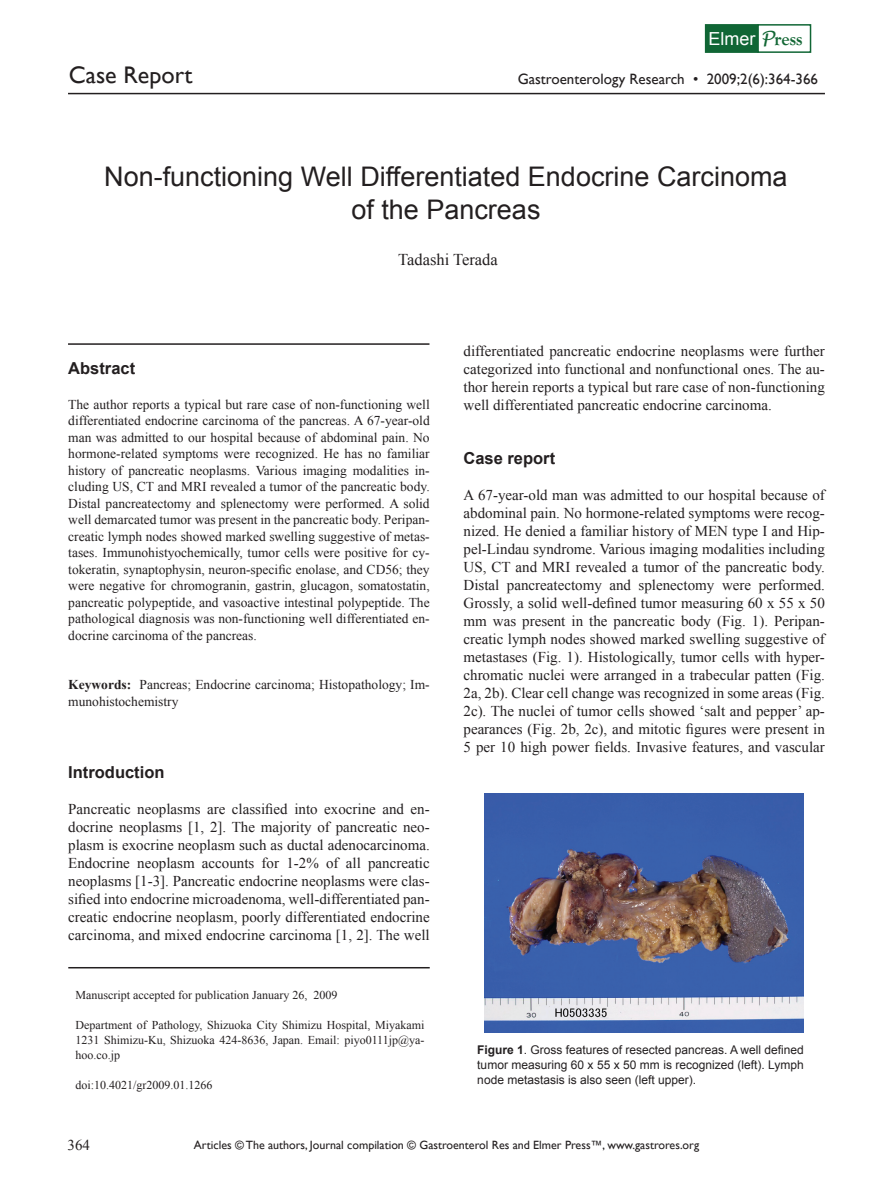
<style>
.page{position:relative;width:893px;height:1191px;background:#fff}
.page>*{position:absolute;margin:0;border:0;box-sizing:border-box;transform-origin:0 0}
.t1{font:27px/33px "Arial";color:#231f20;text-align:center}
.t2{font:24px "Gill Sans";color:#231f20}
.t3{font:18px "Arial";color:#fff}
.t4{font:700 16.5px "Arial";color:#231f20}
.t5{font:16.5px "Times New Roman";color:#231f20}
.t6{font:15px/18px "Times New Roman";color:#231f20;text-align:justify}
.t7{font:15px "Gill Sans";color:#231f20}
.t8{font:13.5px/16.5px "Times New Roman";color:#231f20;text-align:justify}
.t9{font:12px/15px "Times New Roman";color:#231f20;text-align:justify}
.t10{font:12px/15px "Arial";color:#231f20;text-align:justify}
.t11{font:12px "Gill Sans";color:#231f20}
.s1{font-family:"Lucida Handwriting";font-style:italic;font-size:19.5px;color:#136735}
.s2{font-family:"Goudy Old Style T";font-weight:700;font-size:19.5px;color:#136735}
.s3{font-weight:700}
</style>
<div class="page">
<div style="left:705px;top:24px;width:54px;height:29px;background:#106635;border:2px solid #106635"></div>
<div style="left:757px;top:24px;width:54px;height:29px;background:#fff;border:2px solid #106635"></div>
<div style="left:706px;top:32px;width:52px;height:16px;background:#106635"></div>
<hr style="left:68px;top:93px;width:757px;height:1px;background:#231f20">
<hr style="left:68px;top:343px;width:361px;height:2px;background:#231f20">
<hr style="left:68px;top:967px;width:362px;height:1px;background:#231f20">
<img style="left:485px;top:793px;width:318px;height:239px">
<h2 class="t2" style="left:69px;top:61px;width:125px">Case Report</h2>
<p class="t3" style="left:708px;top:27px;width:96px">Elmer <span class="s1">P</span><span class="s2">ress</span></p>
<p class="t7" style="left:518px;top:70px;width:302px">Gastroenterology Research • 2009;2(6):364-366</p>
<h1 class="t1" style="left:104px;top:160px;width:685px">Non-functioning Well Differentiated Endocrine Carcinoma of the Pancreas</h1>
<p class="t5" style="left:398px;top:248px;width:101px">Tadashi Terada</p>
<p class="t4" style="left:68px;top:357px;width:68px">Abstract</p>
<p class="t8" style="left:68px;top:396px;width:363px">The author reports a typical but rare case of non-functioning well differentiated endocrine carcinoma of the pancreas. A 67-year-old man was admitted to our hospital because of abdominal pain. No hormone-related symptoms were recognized. He has no familiar history of pancreatic neoplasms. Various imaging modalities in&shy;cluding US, CT and MRI revealed a tumor of the pancreatic body.<br>Distal pancreatectomy and splenectomy were performed. A solid well demarcated tumor was present in the pancreatic body. Peripan&shy;creatic lymph nodes showed marked swelling suggestive of metas&shy;tases. Immunohistyochemically, tumor cells were positive for cy&shy;tokeratin, synaptophysin, neuron-specific enolase, and CD56; they were negative for chromogranin, gastrin, glucagon, somatostatin, pancreatic polypeptide, and vasoactive intestinal polypeptide. The pathological diagnosis was non-functioning well differentiated en&shy;docrine carcinoma of the pancreas.</p>
<p class="t8" style="left:68px;top:676px;width:363px"><span class="s3">Keywords:</span> Pancreas; Endocrine carcinoma; Histopathology; Im&shy;munohistochemistry</p>
<p class="t4" style="left:68px;top:761px;width:98px">Introduction</p>
<p class="t6" style="left:68px;top:799px;width:363px">Pancreatic neoplasms are classified into exocrine and en&shy;docrine neoplasms [1, 2]. The majority of pancreatic neo&shy;plasm is exocrine neoplasm such as ductal adenocarcinoma.<br>Endocrine neoplasm accounts for 1-2% of all pancreatic neoplasms [1-3]. Pancreatic endocrine neoplasms were clas&shy;sified into endocrine microadenoma, well-differentiated pan&shy;creatic endocrine neoplasm, poorly differentiated endocrine carcinoma, and mixed endocrine carcinoma [1, 2]. The well</p>
<p class="t9" style="left:76px;top:987px;width:263px">Manuscript accepted for publication January 26, 2009</p>
<p class="t9" style="left:76px;top:1017px;width:350px">Department of Pathology, Shizuoka City Shimizu Hospital, Miyakami 1231 Shimizu-Ku, Shizuoka 424-8636, Japan. Email: piyo0111jp@ya&shy;hoo.co.jp</p>
<p class="t9" style="left:76px;top:1077px;width:139px">doi:10.4021/gr2009.01.1266</p>
<p class="t6" style="left:463px;top:342px;width:363px">differentiated pancreatic endocrine neoplasms were further categorized into functional and nonfunctional ones. The au&shy;thor herein reports a typical but rare case of non-functioning well differentiated pancreatic endocrine carcinoma.</p>
<p class="t4" style="left:463px;top:447px;width:93px">Case report</p>
<p class="t6" style="left:463px;top:486px;width:363px">A 67-year-old man was admitted to our hospital because of abdominal pain. No hormone-related symptoms were recog&shy;nized. He denied a familiar history of MEN type I and Hip&shy;pel-Lindau syndrome. Various imaging modalities including US, CT and MRI revealed a tumor of the pancreatic body.<br>Distal pancreatectomy and splenectomy were performed.<br>Grossly, a solid well-defined tumor measuring 60 x 55 x 50 mm was present in the pancreatic body (Fig. 1). Peripan&shy;creatic lymph nodes showed marked swelling suggestive of metastases (Fig. 1). Histologically, tumor cells with hyper&shy;chromatic nuclei were arranged in a trabecular patten (Fig.<br>2a, 2b). Clear cell change was recognized in some areas (Fig.<br>2c). The nuclei of tumor cells showed ‘salt and pepper’ ap&shy;pearances (Fig. 2b, 2c), and mitotic figures were present in 5 per 10 high power fields. Invasive features, and vascular</p>
<p class="t10" style="left:477px;top:1042px;width:328px"><span class="s3">Figure 1</span>. Gross features of resected pancreas. A well defined tumor measuring 60 x 55 x 50 mm is recognized (left). Lymph node metastasis is also seen (left upper).</p>
<p class="t6" style="left:68px;top:1136px;width:24px">364</p>
<p class="t11" style="left:194px;top:1138px;width:507px">Articles © The authors, Journal compilation © Gastroenterol Res and Elmer Press™, www.gastrores.org</p>
</div>
